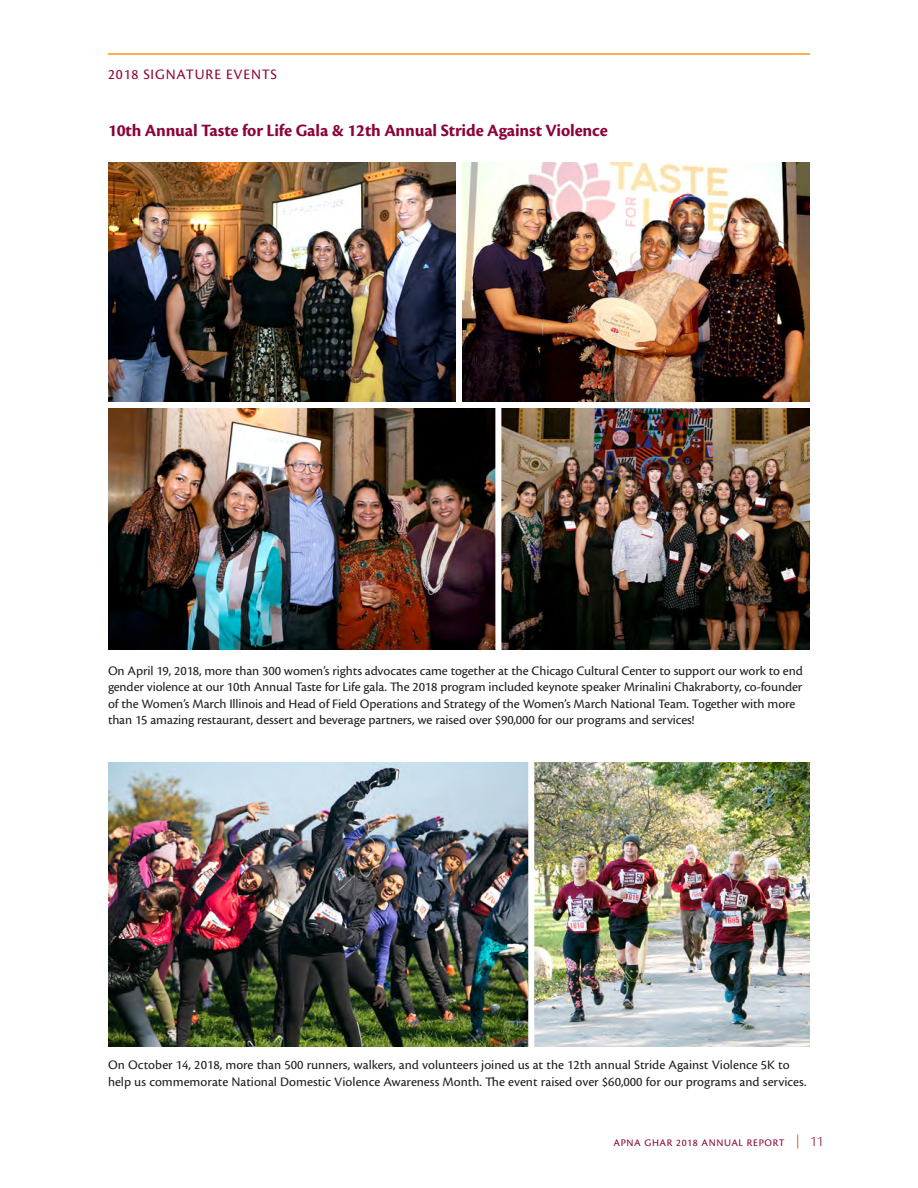
<style>
.page{position:relative;width:918px;height:1188px;background:#fff}
.page>*{position:absolute;margin:0;border:0;box-sizing:border-box;transform-origin:0 0}
.Heading_1{font:700 18px "Cronos Pro";letter-spacing:-.005em;color:#8b0339}
.page_heading{font:15px "Cronos Pro";letter-spacing:.06em;color:#8b0339}
.t1{font:300 15px "Cronos Pro";color:#8b0339}
.small_text{font:13.5px/16.5px "Cronos Pro Capt";letter-spacing:-.01em;color:#231f20}
.t2{font:10.5px "Cronos Pro Capt";letter-spacing:.06em;color:#8b0339}
</style>
<div class="page">
<hr style="left:108px;top:53px;width:702px;height:2px;background:#f7971d">
<img style="left:534px;top:763px;width:276px;height:283px">
<img style="left:108px;top:763px;width:420px;height:283px">
<img style="left:108px;top:408px;width:387px;height:242px">
<img style="left:501px;top:408px;width:309px;height:242px">
<img style="left:108px;top:162px;width:348px;height:240px">
<img style="left:462px;top:162px;width:348px;height:240px">
<svg style="left:797px;top:1135px;width:1px;height:14px"></svg>
<p class="page_heading" style="left:108px;top:66px;width:171px">2018 SIGNATURE EVENTS</p>
<p class="Heading_1" style="left:108px;top:120px;width:501px">10th Annual Taste for Life Gala &amp; 12th Annual Stride Against Violence</p>
<p class="small_text" style="left:108px;top:662px;width:696px">On April 19, 2018, more than 300 women’s rights advocates came together at the Chicago Cultural Center to support our work to end gender violence at our 10th Annual Taste for Life gala. The 2018 program included keynote speaker Mrinalini Chakraborty, co-founder of the Women’s March Illinois and Head of Field Operations and Strategy of the Women’s March National Team. Together with more than 15 amazing restaurant, dessert and beverage partners, we raised over $90,000 for our programs and services!</p>
<p class="small_text" style="left:108px;top:1057px;width:700px">On October 14, 2018, more than 500 runners, walkers, and volunteers joined us at the 12th annual Stride Against Violence 5K to help us commemorate National Domestic Violence Awareness Month. The event raised over $60,000 for our programs and services.</p>
<p class="t2" style="left:614px;top:1136px;width:173px">APNA GHAR 2018 ANNUAL REPORT</p>
<p class="t1" style="left:810px;top:1132px;width:15px">11</p>
</div>
